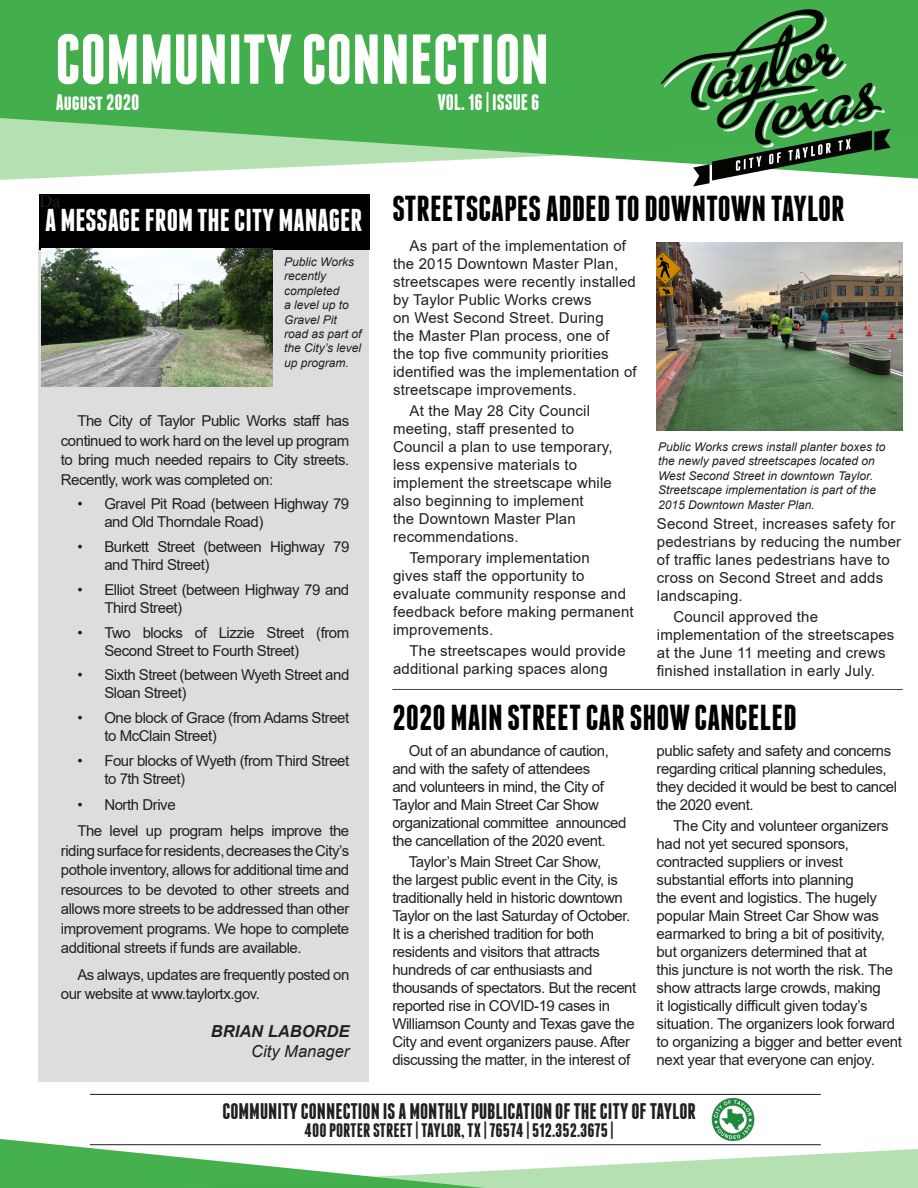
<style>
.page{position:relative;width:918px;height:1188px;background:#fff}
.page>*{position:absolute;margin:0;border:0;box-sizing:border-box;transform-origin:0 0}
.t1{font:700 70.5px "Franchise";color:#fff}
.HEADLINE_STYLE{font:700 36px "Franchise";color:#000}
.t2{font:700 31.5px "Franchise";color:#fff}
.t3{font:700 22.5px "Franchise";color:#231f20}
.t4{font:700 22.5px "Franchise";color:#fff}
.t5{font:700 19.5px "Franchise";color:#231f20}
.t6{font:18px "Minion Pro";color:#231f20}
.HEADLINE_STYLE-2{font:italic 700 16.5px/19.5px "Arial";color:#231f20;text-align:right}
.HEADLINE_STYLE-3{font:15px/18px "Arial";letter-spacing:-.02em;color:#231f20}
.HEADLINE_STYLE-4{font:15px/18px "Arial";letter-spacing:.01em;color:#231f20}
.HEADLINE_STYLE-5{font:italic 12px/14.4px "Arial";color:#231f20}
.s1{font-weight:400}
</style>
<div class="page">
<svg style="left:0;top:0;width:918px;height:187px;background:#66be6d"></svg>
<svg style="left:0;top:1139px;width:918px;height:49px"></svg>
<div style="left:39px;top:242px;width:330px;height:839px;background:#dedddd"></div>
<hr style="left:90px;top:1094px;width:731px;height:1px;background:#000">
<hr style="left:90px;top:1144px;width:731px;height:1px;background:#000">
<img style="left:711px;top:1097px;width:43px;height:44px">
<svg style="left:659px;top:9px;width:232px;height:177px;background:#4f9354"></svg>
<div style="left:39px;top:194px;width:330px;height:56px;background:#000"></div>
<hr style="left:392px;top:689px;width:511px;height:1px;background:#000">
<img style="left:657px;top:242px;width:246px;height:188px">
<img style="left:41px;top:248px;width:231px;height:139px">
<p class="t1" style="left:56px;top:26px;width:495px">COMMUNITY CONNECTION</p>
<p class="t4" style="left:56px;top:92px;width:85px">August 2020</p>
<p class="t4" style="left:437px;top:92px;width:104px">VOL. 16 | ISSUE 6</p>
<p class="t6" style="left:39px;top:190px;width:23px">Da</p>
<p class="t2" style="left:45px;top:205px;width:319px">A MESSAGE FROM THE CITY MANAGER</p>
<p class="HEADLINE_STYLE-5" style="left:284px;top:255px;width:79px">Public Works recently completed<br>a level up to<br>Gravel Pit road as part of the City’s level up program.</p>
<p class="HEADLINE_STYLE-3" style="left:61px;top:411px;width:290px;line-height:19.5px;text-align:justify;text-indent:16px">The City of Taylor Public Works staff has continued to work hard on the level up program to bring much needed repairs to City streets.<br>Recently, work was completed on:</p>
<p class="HEADLINE_STYLE-3" style="left:104px;top:495px;width:246px;text-indent:-27px">• Gravel Pit Road (between Highway 79 and Old Thorndale Road)</p>
<p class="HEADLINE_STYLE-3" style="left:104px;top:538px;width:247px;text-indent:-27px">• Burkett Street (between Highway 79 and Third Street)</p>
<p class="HEADLINE_STYLE-3" style="left:104px;top:581px;width:246px;text-indent:-27px">• Elliot Street (between Highway 79 and<br>Third Street)</p>
<p class="HEADLINE_STYLE-3" style="left:104px;top:623px;width:247px;text-indent:-27px">• Two blocks of Lizzie Street (from<br>Second Street to Fourth Street)</p>
<p class="HEADLINE_STYLE-3" style="left:104px;top:666px;width:247px;text-indent:-27px">• Sixth Street (between Wyeth Street and<br>Sloan Street)</p>
<p class="HEADLINE_STYLE-3" style="left:104px;top:709px;width:247px;text-indent:-27px">• One block of Grace (from Adams Street to McClain Street)</p>
<p class="HEADLINE_STYLE-3" style="left:104px;top:752px;width:247px;text-indent:-27px">• Four blocks of Wyeth (from Third Street to 7th Street)</p>
<p class="HEADLINE_STYLE-3" style="left:77px;top:796px;width:100px">• North Drive</p>
<p class="HEADLINE_STYLE-3" style="left:61px;top:821px;width:290px;line-height:19.5px;text-align:justify;text-indent:16px">The level up program helps improve the riding surface for residents, decreases the City’s pothole inventory, allows for additional time and resources to be devoted to other streets and allows more streets to be addressed than other improvement programs. We hope to complete additional streets if funds are available.</p>
<p class="HEADLINE_STYLE-3" style="left:61px;top:965px;width:290px;line-height:19.5px;text-indent:16px">As always, updates are frequently posted on our website at www.taylortx.gov.</p>
<p class="HEADLINE_STYLE-2" style="left:211px;top:1022px;width:140px">BRIAN LABORDE<br><span class="s1">City Manager</span></p>
<p class="HEADLINE_STYLE" style="left:392px;top:192px;width:454px">STREETSCAPES ADDED TO DOWNTOWN TAYLOR</p>
<p class="HEADLINE_STYLE-4" style="left:393px;top:237px;width:245px;text-indent:16px">As part of the implementation of the 2015 Downtown Master Plan, streetscapes were recently installed by Taylor Public Works crews<br>on West Second Street. During<br>the Master Plan process, one of<br>the top five community priorities identified was the implementation of streetscape improvements.</p>
<p class="HEADLINE_STYLE-4" style="left:393px;top:402px;width:221px;text-indent:16px">At the May 28 City Council meeting, staff presented to<br>Council a plan to use temporary, less expensive materials to implement the streetscape while also beginning to implement<br>the Downtown Master Plan recommendations.</p>
<p class="HEADLINE_STYLE-4" style="left:393px;top:549px;width:242px;text-indent:16px">Temporary implementation<br>gives staff the opportunity to evaluate community response and feedback before making permanent improvements.</p>
<p class="HEADLINE_STYLE-4" style="left:393px;top:642px;width:234px;text-indent:16px">The streetscapes would provide additional parking spaces along</p>
<p class="HEADLINE_STYLE-5" style="left:658px;top:440px;width:229px">Public Works crews install planter boxes to the newly paved streetscapes located on West Second Street in downtown Taylor.<br>Streetscape implementation is part of the 2015 Downtown Master Plan.</p>
<p class="HEADLINE_STYLE-4" style="left:657px;top:514px;width:246px">Second Street, increases safety for pedestrians by reducing the number of traffic lanes pedestrians have to cross on Second Street and adds landscaping.</p>
<p class="HEADLINE_STYLE-4" style="left:657px;top:607px;width:239px;text-indent:16px">Council approved the implementation of the streetscapes at the June 11 meeting and crews finished installation in early July.</p>
<p class="HEADLINE_STYLE" style="left:392px;top:700px;width:406px">2020 MAIN STREET CAR SHOW CANCELED</p>
<p class="HEADLINE_STYLE-3" style="left:392px;top:741px;width:235px;text-indent:16px">Out of an abundance of caution, and with the safety of attendees<br>and volunteers in mind, the City of Taylor and Main Street Car Show organizational committee announced the cancellation of the 2020 event.</p>
<p class="HEADLINE_STYLE-3" style="left:392px;top:852px;width:245px;text-indent:16px">Taylor’s Main Street Car Show,<br>the largest public event in the City, is traditionally held in historic downtown Taylor on the last Saturday of October.<br>It is a cherished tradition for both residents and visitors that attracts hundreds of car enthusiasts and thousands of spectators. But the recent reported rise in COVID-19 cases in Williamson County and Texas gave the City and event organizers pause. After discussing the matter, in the interest of</p>
<p class="HEADLINE_STYLE-3" style="left:657px;top:741px;width:242px">public safety and safety and concerns regarding critical planning schedules, they decided it would be best to cancel the 2020 event.</p>
<p class="HEADLINE_STYLE-3" style="left:657px;top:816px;width:247px;text-indent:16px">The City and volunteer organizers had not yet secured sponsors, contracted suppliers or invest substantial efforts into planning<br>the event and logistics. The hugely popular Main Street Car Show was earmarked to bring a bit of positivity, but organizers determined that at<br>this juncture is not worth the risk. The show attracts large crowds, making<br>it logistically difficult given today’s situation. The organizers look forward to organizing a bigger and better event next year that everyone can enjoy.</p>
<p class="t3" style="left:222px;top:1100px;width:475px">COMMUNITY CONNECTION IS A MONTHLY PUBLICATION OF THE CITY OF TAYLOR</p>
<p class="t5" style="left:305px;top:1121px;width:311px">400 PORTER STREET | TAYLOR, TX | 76574 | 512.352.3675 |</p>
</div>
